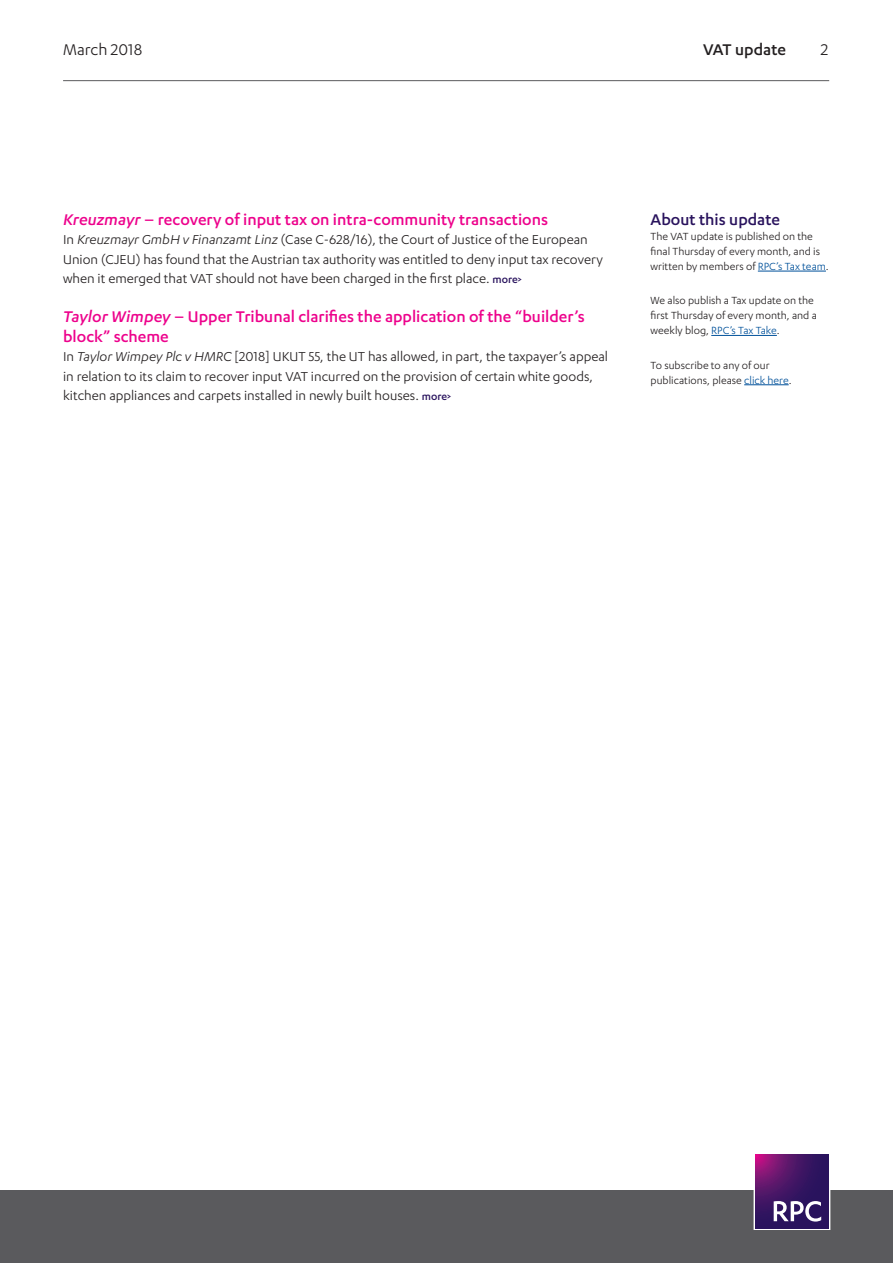
<style>
.page{position:relative;width:893px;height:1263px;background:#fff}
.page>*{position:absolute;margin:0;border:0;box-sizing:border-box;transform-origin:0 0}
.Update_article_title{font:500 18px/19.5px "Karbon";color:#ed028c}
.Contacts_title{font:500 18px "Karbon";color:#29135d}
.t1{font:18px "Karbon";color:#231f20}
.t2{font:500 18px "Karbon";color:#231f20}
.Body{font:15px/19.5px "Karbon";color:#231f20}
.Body-2{font:12px/15px "Karbon";color:#231f20}
.s1{font-style:italic}
.s2{font-weight:500;font-size:12px;color:#29135d}
.s3{color:#01519a}
</style>
<div class="page">
<hr style="left:63px;top:80px;width:766px;height:1px;background:#5a5a5d">
<div style="left:0;top:1191px;width:893px;height:72px;background:#5a5a5d"></div>
<div style="left:754px;top:1153px;width:76px;height:77px;border:1px solid #fff"></div>
<svg style="left:755px;top:1155px;width:74px;height:73px;background:#461565"></svg>
<svg style="left:774px;top:1201px;width:47px;height:20px"></svg>
<hr style="left:758px;top:271px;width:68px;height:1px;background:#01519a">
<hr style="left:711px;top:335px;width:66px;height:1px;background:#01519a">
<hr style="left:744px;top:384px;width:45px;height:1px;background:#01519a">
<p class="t1" style="left:63px;top:39px;width:81px">March 2018</p>
<p class="t2" style="left:703px;top:39px;width:84px">VAT update</p>
<p class="t1" style="left:821px;top:39px;width:9px">2</p>
<p class="Update_article_title" style="left:63px;top:209px;width:486px"><span class="s1">Kreuzmayr</span> – recovery of input tax on intra-community transactions</p>
<p class="Body" style="left:63px;top:230px;width:541px">In <span class="s1">Kreuzmayr GmbH v Finanzamt Linz</span> (Case C-628/16), the Court of Justice of the European<br>Union (CJEU) has found that the Austrian tax authority was entitled to deny input tax recovery when it emerged that VAT should not have been charged in the first place. <span class="s2">more&gt;</span></p>
<p class="Update_article_title" style="left:63px;top:306px;width:523px"><span class="s1">Taylor Wimpey</span> – Upper Tribunal clarifies the application of the “builder’s block” scheme</p>
<p class="Body" style="left:63px;top:346px;width:546px">In <span class="s1">Taylor Wimpey Plc v HMRC</span> [2018] UKUT 55, the UT has allowed, in part, the taxpayer’s appeal in relation to its claim to recover input VAT incurred on the provision of certain white goods, kitchen appliances and carpets installed in newly built houses. <span class="s2">more&gt;</span></p>
<p class="Contacts_title" style="left:651px;top:209px;width:131px">About this update</p>
<p class="Body-2" style="left:651px;top:228px;width:180px">The VAT update is published on the final Thursday of every month, and is written by members of <span class="s3">RPC’s Tax team</span>.</p>
<p class="Body-2" style="left:651px;top:293px;width:168px">We also publish a Tax update on the first Thursday of every month, and a weekly blog, <span class="s3">RPC’s Tax Take</span>.</p>
<p class="Body-2" style="left:651px;top:357px;width:142px">To subscribe to any of our publications, please <span class="s3">click here</span>.</p>
</div>
